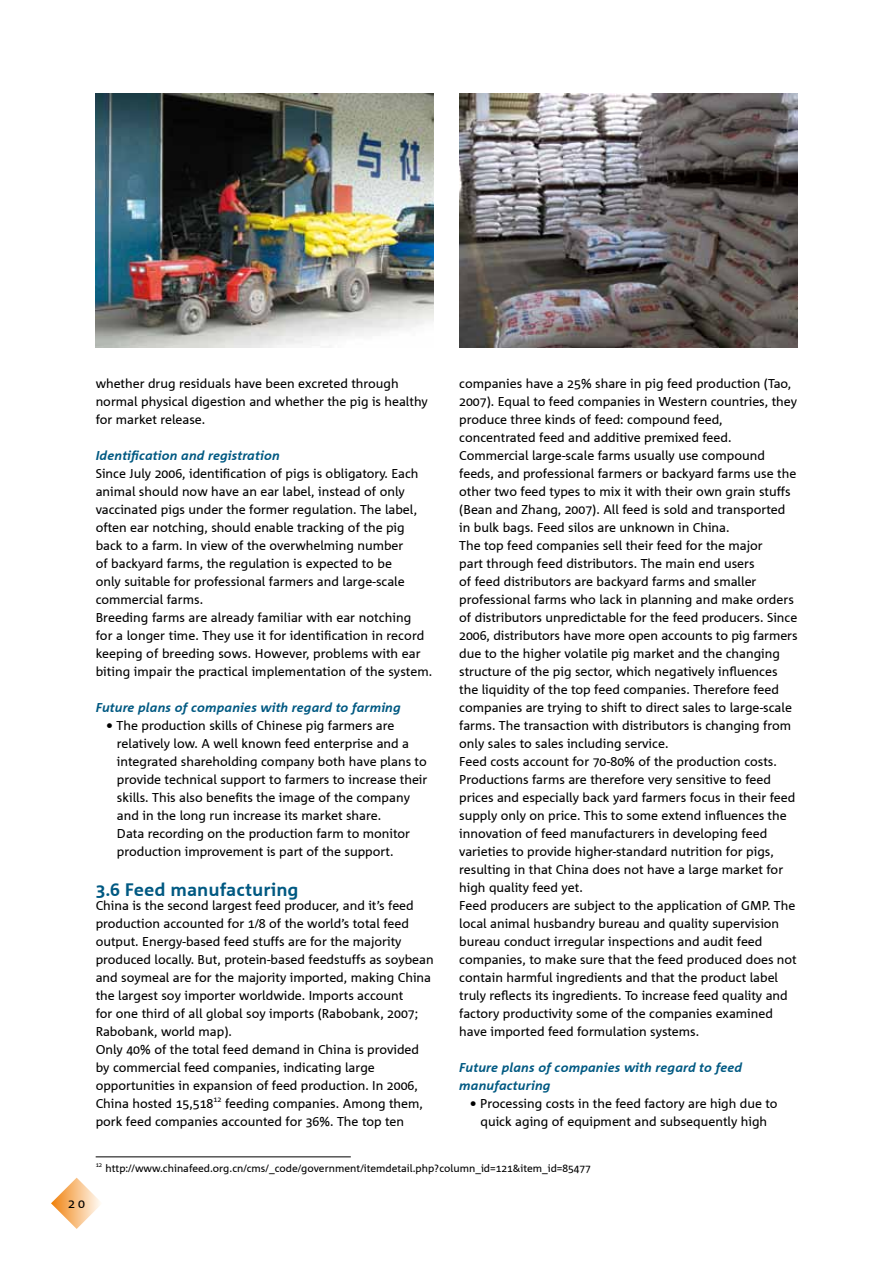
<style>
.page{position:relative;width:893px;height:1263px;background:#fff}
.page>*{position:absolute;margin:0;border:0;box-sizing:border-box;transform-origin:0 0}
.t1{font:700 18px "Agrofont";color:#005982}
.t2{font:12.75px/18px "Agrofont";color:#000}
.t3{font:italic 700 12.75px/18px "Agrofont";color:#005982}
.t4{font:10.5px "Agrofont";color:#000}
.t5{font:7.5px "Agrofont";color:#000}
.t6{font:6.15px "Agrofont";color:#000}
</style>
<div class="page">
<svg style="left:51px;top:1178px;width:50px;height:51px"></svg>
<img style="left:96px;top:94px;width:338px;height:253px">
<img style="left:459px;top:94px;width:338px;height:253px">
<hr style="left:96px;top:1156px;width:255px;height:1px;background:#000">
<p class="t2" style="left:96px;top:375px;width:334px">whether drug residuals have been excreted through normal physical digestion and whether the pig is healthy for market release.</p>
<p class="t3" style="left:96px;top:447px;width:186px">Identification and registration</p>
<p class="t2" style="left:96px;top:465px;width:338px">Since July 2006, identification of pigs is obligatory. Each animal should now have an ear label, instead of only vaccinated pigs under the former regulation. The label, often ear notching, should enable tracking of the pig back to a farm. In view of the overwhelming number<br>of backyard farms, the regulation is expected to be<br>only suitable for professional farmers and large-scale commercial farms.<br>Breeding farms are already familiar with ear notching<br>for a longer time. They use it for identification in record keeping of breeding sows. However, problems with ear biting impair the practical implementation of the system.</p>
<p class="t3" style="left:96px;top:699px;width:307px">Future plans of companies with regard to farming</p>
<p class="t2" style="left:117px;top:717px;width:312px;text-indent:-11px">• The production skills of Chinese pig farmers are relatively low. A well known feed enterprise and a integrated shareholding company both have plans to provide technical support to farmers to increase their skills. This also benefits the image of the company and in the long run increase its market share.<br>Data recording on the production farm to monitor production improvement is part of the support.</p>
<h1 class="t1" style="left:96px;top:880px;width:205px">3.6 Feed manufacturing</h1>
<p class="t2" style="left:96px;top:897px;width:340px">China is the second largest feed producer, and it’s feed production accounted for 1/8 of the world’s total feed output. Energy-based feed stuffs are for the majority produced locally. But, protein-based feedstuffs as soybean and soymeal are for the majority imported, making China the largest soy importer worldwide. Imports account<br>for one third of all global soy imports (Rabobank, 2007; Rabobank, world map).<br>Only 40% of the total feed demand in China is provided by commercial feed companies, indicating large opportunities in expansion of feed production. In 2006, China hosted 15,518</p>
<p class="t5" style="left:214px;top:1095px;width:10px">12</p>
<p class="t2" style="left:96px;top:1095px;width:329px;text-indent:129px">feeding companies. Among them, pork feed companies accounted for 36%. The top ten</p>
<p class="t2" style="left:459px;top:375px;width:340px">companies have a 25% share in pig feed production (Tao, 2007). Equal to feed companies in Western countries, they produce three kinds of feed: compound feed, concentrated feed and additive premixed feed.<br>Commercial large-scale farms usually use compound feeds, and professional farmers or backyard farms use the other two feed types to mix it with their own grain stuffs (Bean and Zhang, 2007). All feed is sold and transported in bulk bags. Feed silos are unknown in China.<br>The top feed companies sell their feed for the major<br>part through feed distributors. The main end users<br>of feed distributors are backyard farms and smaller professional farms who lack in planning and make orders of distributors unpredictable for the feed producers. Since 2006, distributors have more open accounts to pig farmers due to the higher volatile pig market and the changing structure of the pig sector, which negatively influences the liquidity of the top feed companies. Therefore feed companies are trying to shift to direct sales to large-scale farms. The transaction with distributors is changing from only sales to sales including service.<br>Feed costs account for 70-80% of the production costs.<br>Productions farms are therefore very sensitive to feed prices and especially back yard farmers focus in their feed supply only on price. This to some extend influences the innovation of feed manufacturers in developing feed varieties to provide higher-standard nutrition for pigs, resulting in that China does not have a large market for high quality feed yet.<br>Feed producers are subject to the application of GMP. The local animal husbandry bureau and quality supervision bureau conduct irregular inspections and audit feed companies, to make sure that the feed produced does not contain harmful ingredients and that the product label truly reflects its ingredients. To increase feed quality and factory productivity some of the companies examined have imported feed formulation systems.</p>
<p class="t3" style="left:459px;top:1059px;width:285px">Future plans of companies with regard to feed manufacturing</p>
<p class="t2" style="left:470px;top:1095px;width:309px;text-align:center">• Processing costs in the feed factory are high due to quick aging of equipment and subsequently high</p>
<p class="t2" style="left:68px;top:1194px;width:18px">20</p>
<p class="t6" style="left:96px;top:1161px;width:8px">12</p>
<p class="t4" style="left:106px;top:1162px;width:487px">http://www.chinafeed.org.cn/cms/_code/government/itemdetail.php?column_id=121&amp;item_id=85477</p>
</div>
